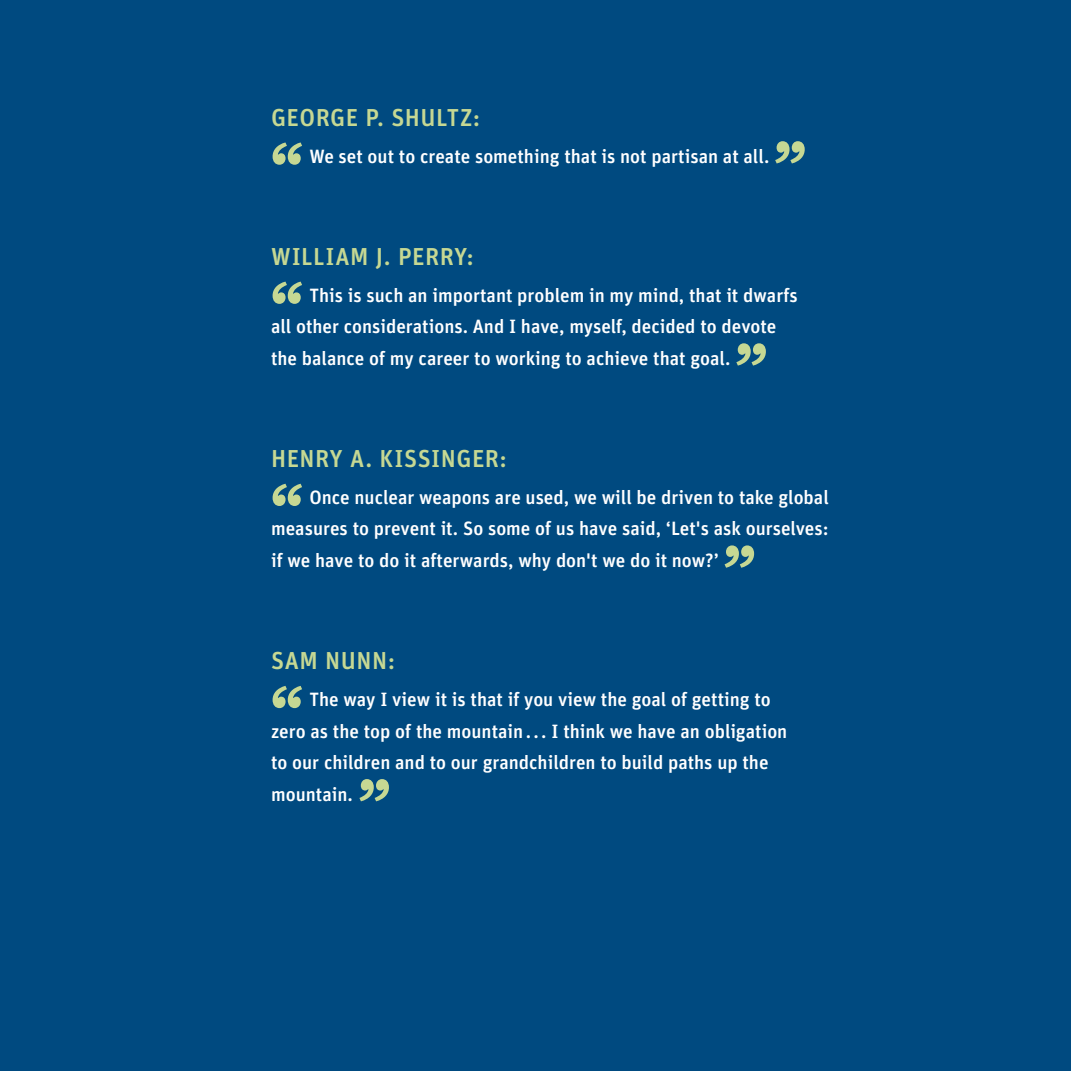
<style>
.page{position:relative;width:1071px;height:1071px;background:#004a80}
.page>*{position:absolute;margin:0;border:0;box-sizing:border-box;transform-origin:0 0}
.t1{font:900 63px "Sentinel";color:#c6d893}
.t2{font:500 24.5px "Unit";letter-spacing:.02em;color:#c6d893}
.t3{font:500 19.25px/31.5px "Unit";color:#fff}
</style>
<div class="page">
<p class="t2" style="left:271px;top:103px;width:211px">George P. Shultz:</p>
<h1 class="t1" style="left:271px;top:114px;width:34px">“</h1>
<p class="t3" style="left:309px;top:140px;width:462px">We set out to create something that is not partisan at all.</p>
<h1 class="t1" style="left:774px;top:112px;width:34px">”</h1>
<p class="t2" style="left:271px;top:242px;width:205px">William J. Perry:</p>
<h1 class="t1" style="left:271px;top:253px;width:34px">“</h1>
<p class="t3" style="left:271px;top:279px;width:528px;text-indent:38px">This is such an important problem in my mind, that it dwarfs all other considerations. And I have, myself, decided to devote the balance of my career to working to achieve that goal.</p>
<h1 class="t1" style="left:735px;top:314px;width:34px">”</h1>
<p class="t2" style="left:271px;top:444px;width:238px">Henry A. Kissing er:</p>
<h1 class="t1" style="left:271px;top:455px;width:34px">“</h1>
<p class="t3" style="left:271px;top:481px;width:559px;text-align:justify;text-indent:38px">Once nuclear weapons are used, we will be driven to take global measures to prevent it. So some of us have said, ‘Let's ask ourselves: if we have to do it afterwards, why don't we do it now?’</p>
<h1 class="t1" style="left:724px;top:517px;width:34px">”</h1>
<p class="t2" style="left:271px;top:646px;width:126px">Sam Nunn:</p>
<h1 class="t1" style="left:271px;top:657px;width:34px">“</h1>
<p class="t3" style="left:271px;top:683px;width:518px;text-indent:38px">The way I view it is that if you view the goal of getting to zero as the top of the mountain... I think we have an obligation to our children and to our grandchildren to build paths up the mountain.</p>
<h1 class="t1" style="left:358px;top:750px;width:34px">”</h1>
</div>
